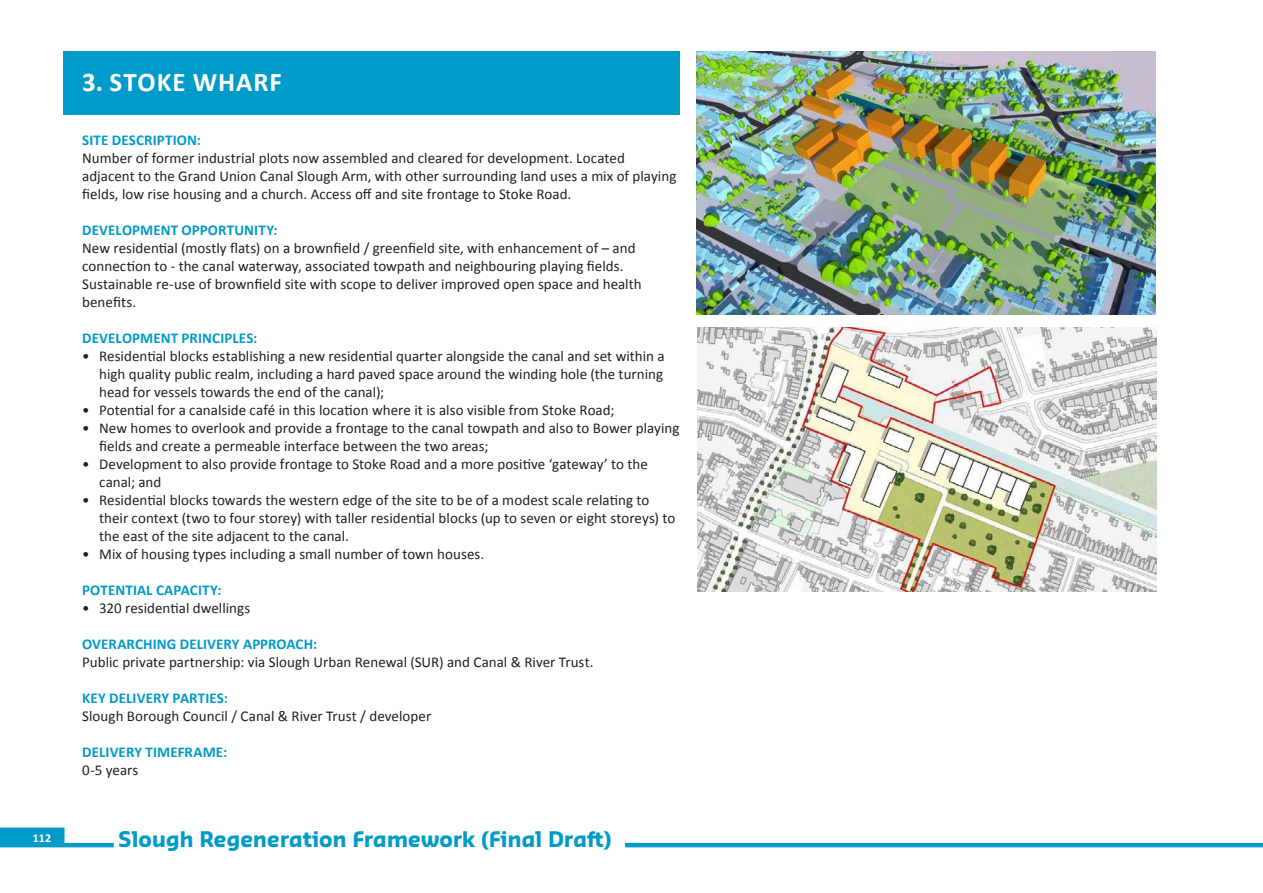
<style>
.page{position:relative;width:1263px;height:893px;background:#fff}
.page>*{position:absolute;margin:0;border:0;box-sizing:border-box;transform-origin:0 0}
.t1{font:700 27px "Calibri";letter-spacing:.035em;color:#fff}
.t2{font:700 21px "Sansa Pro";letter-spacing:-.01em;color:#009bc8}
.t3{font:15px/18px "Calibri";color:#231f20}
.t4{font:700 15px "Calibri";letter-spacing:.005em;color:#009bc8}
.t5{font:700 12px "Calibri";color:#fff}
</style>
<div class="page">
<div style="left:63px;top:51px;width:617px;height:64px;background:#009bc8"></div>
<img style="left:697px;top:51px;width:459px;height:264px">
<img style="left:698px;top:327px;width:459px;height:264px">
<hr style="left:625px;top:843px;width:638px;height:4px;background:#009bc8">
<hr style="left:0;top:843px;width:114px;height:4px;background:#009bc8">
<div style="left:0;top:827px;width:65px;height:19px;background:#009bc8;border:2px solid #009bc8"></div>
<p class="t5" style="left:33px;top:830px;width:20px">112</p>
<h1 class="t1" style="left:82px;top:66px;width:201px">3. STOKE WHARF</h1>
<p class="t4" style="left:82px;top:131px;width:120px">SITE DESCRIPTION:</p>
<p class="t3" style="left:82px;top:149px;width:596px">Number of former industrial plots now assembled and cleared for development. Located adjacent to the Grand Union Canal Slough Arm, with other surrounding land uses a mix of playing fields, low rise housing and a church. Access off and site frontage to Stoke Road.</p>
<p class="t4" style="left:82px;top:221px;width:197px">DEVELOPMENT OPPORTUNITY:</p>
<p class="t3" style="left:82px;top:239px;width:561px">New residential (mostly flats) on a brownfield / greenfield site, with enhancement of – and connection to - the canal waterway, associated towpath and neighbouring playing fields.<br>Sustainable re-use of brownfield site with scope to deliver improved open space and health benefits.</p>
<p class="t4" style="left:82px;top:329px;width:177px">DEVELOPMENT PRINCIPLES:</p>
<p class="t3" style="left:99px;top:347px;width:567px;text-align:justify;text-indent:-17px">• Residential blocks establishing a new residential quarter alongside the canal and set within a high quality public realm, including a hard paved space around the winding hole (the turning head for vessels towards the end of the canal);</p>
<p class="t3" style="left:82px;top:401px;width:534px">• Potential for a canalside café in this location where it is also visible from Stoke Road;</p>
<p class="t3" style="left:99px;top:419px;width:582px;text-indent:-17px">• New homes to overlook and provide a frontage to the canal towpath and also to Bower playing fields and create a permeable interface between the two areas;</p>
<p class="t3" style="left:99px;top:455px;width:550px;text-indent:-17px">• Development to also provide frontage to Stoke Road and a more positive ‘gateway’ to the canal; and</p>
<p class="t3" style="left:99px;top:491px;width:578px;text-indent:-17px">• Residential blocks towards the western edge of the site to be of a modest scale relating to their context (two to four storey) with taller residential blocks (up to seven or eight storeys) to the east of the site adjacent to the canal.</p>
<p class="t3" style="left:82px;top:545px;width:404px">• Mix of housing types including a small number of town houses.</p>
<p class="t4" style="left:82px;top:581px;width:141px">POTENTIAL CAPACITY:</p>
<p class="t3" style="left:82px;top:599px;width:170px">• 320 residential dwellings</p>
<p class="t4" style="left:82px;top:635px;width:237px">OVERARCHING DELIVERY APPROACH:</p>
<p class="t3" style="left:82px;top:653px;width:513px">Public private partnership: via Slough Urban Renewal (SUR) and Canal &amp; River Trust.</p>
<p class="t4" style="left:82px;top:689px;width:147px">KEY DELIVERY PARTIES:</p>
<p class="t3" style="left:82px;top:707px;width:351px">Slough Borough Council / Canal &amp; River Trust / developer</p>
<p class="t4" style="left:82px;top:743px;width:146px">DELIVERY TIMEFRAME:</p>
<p class="t3" style="left:82px;top:761px;width:58px">0-5 years</p>
<h2 class="t2" style="left:118px;top:825px;width:495px">Slough Regeneration Framework (Final Draft)</h2>
</div>
